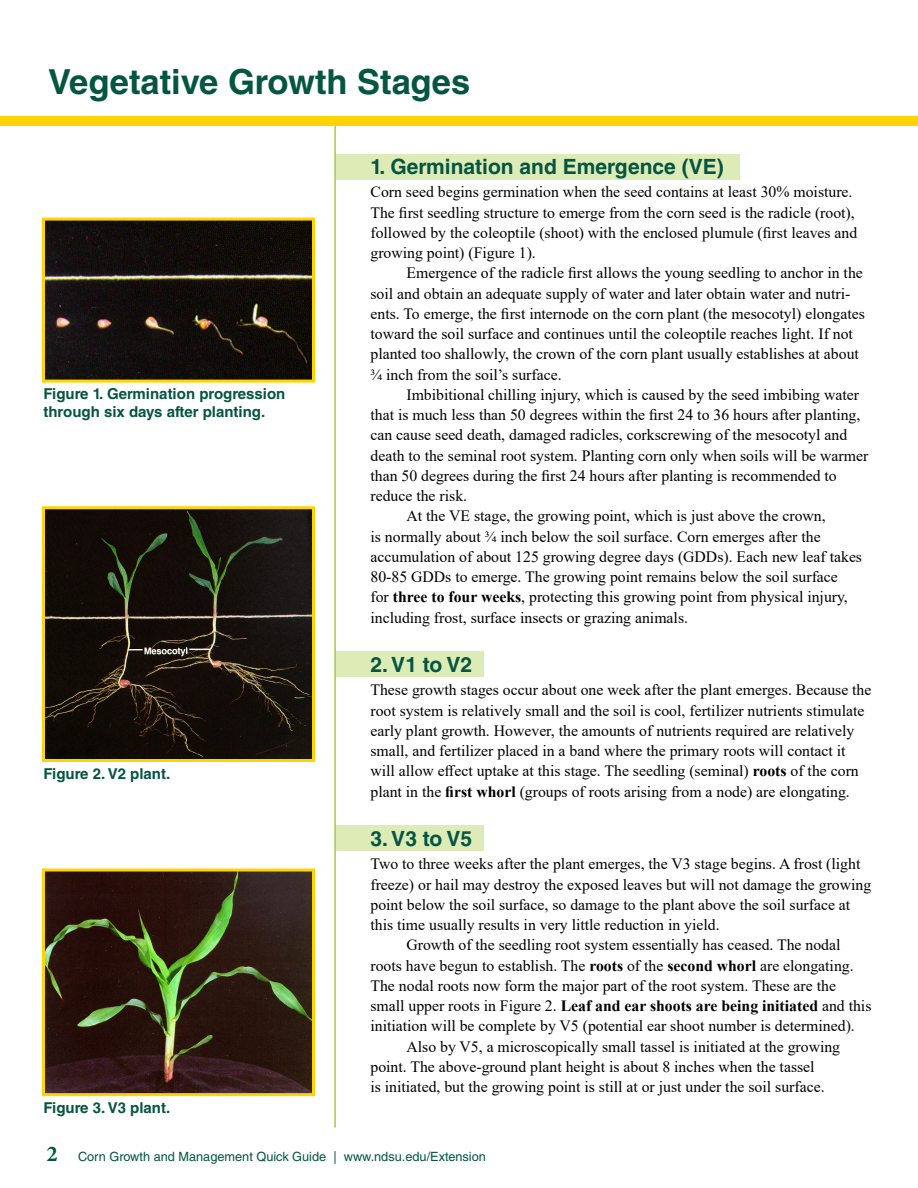
<style>
.page{position:relative;width:918px;height:1188px;background:#fff}
.page>*{position:absolute;margin:0;border:0;box-sizing:border-box;transform-origin:0 0}
.Subhead_1{font:700 34.5px "Helvetica LT Std";color:#045541}
.Subhead_2{font:700 21px "Helvetica LT Std";color:#045541}
.Body_text{font:15.75px/20.2px "Times New Roman";color:#000}
.Captions{font:700 15px/18px "Helvetica LT Std";color:#045541}
.t1{font:12.75px "Helvetica LT Std";color:#045541}
.s1{font-weight:700}
.s2{font-family:"Minion Pro";font-weight:700;font-size:22.5px}
</style>
<div class="page">
<div style="left:335px;top:652px;width:149px;height:25px;background:#ddebb7"></div>
<div style="left:335px;top:826px;width:149px;height:25px;background:#ddebb7"></div>
<div style="left:335px;top:154px;width:405px;height:25px;background:#ddebb7"></div>
<img style="left:46px;top:222px;width:265px;height:157px">
<div style="left:42px;top:218px;width:273px;height:165px;border:3px solid #ffd400"></div>
<img style="left:46px;top:510px;width:265px;height:248px">
<div style="left:42px;top:506px;width:273px;height:256px;border:3px solid #ffd400"></div>
<img style="left:46px;top:872px;width:265px;height:220px">
<div style="left:42px;top:868px;width:273px;height:228px;border:3px solid #ffd400"></div>
<div style="left:0;top:117px;width:918px;height:9px;background:#ffd400"></div>
<hr style="left:334px;top:126px;width:2px;height:1002px;background:#a6ce39">
<h2 class="Subhead_1" style="left:48px;top:61px;width:424px">Vegetative Growth Stages</h2>
<p class="Captions" style="left:44px;top:385px;width:243px">Figure 1. Germination progression through six days after planting.</p>
<p class="Captions" style="left:44px;top:764px;width:128px">Figure 2. V2 plant.</p>
<h3 class="Subhead_2" style="left:370px;top:154px;width:355px">1. Germination and Emergence (VE)</h3>
<p class="Body_text" style="left:370px;top:181px;width:488px">Corn seed begins germination when the seed contains at least 30% moisture.<br>The first seedling structure to emerge from the corn seed is the radicle (root), followed by the coleoptile (shoot) with the enclosed plumule (first leaves and growing point) (Figure 1).</p>
<p class="Body_text" style="left:370px;top:262px;width:496px;text-indent:36px">Emergence of the radicle first allows the young seedling to anchor in the soil and obtain an adequate supply of water and later obtain water and nutri&shy;ents. To emerge, the first internode on the corn plant (the mesocotyl) elongates toward the soil surface and continues until the coleoptile reaches light. If not planted too shallowly, the crown of the corn plant usually establishes at about ¾ inch from the soil’s surface.</p>
<p class="Body_text" style="left:370px;top:384px;width:499px;text-indent:36px">Imbibitional chilling injury, which is caused by the seed imbibing water that is much less than 50 degrees within the first 24 to 36 hours after planting, can cause seed death, damaged radicles, corkscrewing of the mesocotyl and death to the seminal root system. Planting corn only when soils will be warmer than 50 degrees during the first 24 hours after planting is recommended to reduce the risk.</p>
<p class="Body_text" style="left:370px;top:505px;width:493px;text-indent:36px">At the VE stage, the growing point, which is just above the crown,<br>is normally about ¾ inch below the soil surface. Corn emerges after the accumulation of about 125 growing degree days (GDDs). Each new leaf takes 80-85 GDDs to emerge. The growing point remains below the soil surface<br>for <span class="s1">three to four weeks</span>, protecting this growing point from physical injury, including frost, surface insects or grazing animals.</p>
<h3 class="Subhead_2" style="left:370px;top:652px;width:103px">2. V1 to V2</h3>
<p class="Body_text" style="left:370px;top:679px;width:503px">These growth stages occur about one week after the plant emerges. Because the root system is relatively small and the soil is cool, fertilizer nutrients stimulate early plant growth. However, the amounts of nutrients required are relatively small, and fertilizer placed in a band where the primary roots will contact it will allow effect uptake at this stage. The seedling (seminal) <span class="s1">roots</span> of the corn plant in the <span class="s1">first whorl</span> (groups of roots arising from a node) are elongating.</p>
<h3 class="Subhead_2" style="left:370px;top:826px;width:103px">3. V3 to V5</h3>
<p class="Body_text" style="left:370px;top:853px;width:502px">Two to three weeks after the plant emerges, the V3 stage begins. A frost (light freeze) or hail may destroy the exposed leaves but will not damage the growing point below the soil surface, so damage to the plant above the soil surface at this time usually results in very little reduction in yield.</p>
<p class="Body_text" style="left:370px;top:934px;width:503px;text-indent:36px">Growth of the seedling root system essentially has ceased. The nodal roots have begun to establish. The <span class="s1">roots</span> of the <span class="s1">second whorl</span> are elongating.<br>The nodal roots now form the major part of the root system. These are the small upper roots in Figure 2. <span class="s1">Leaf and ear shoots are being initiated</span> and this initiation will be complete by V5 (potential ear shoot number is determined).</p>
<p class="Body_text" style="left:370px;top:1036px;width:471px;text-indent:36px">Also by V5, a microscopically small tassel is initiated at the growing point. The above-ground plant height is about 8 inches when the tassel<br>is initiated, but the growing point is still at or just under the soil surface.</p>
<p class="Captions" style="left:44px;top:1098px;width:128px">Figure 3. V3 plant.</p>
<p class="t1" style="left:46px;top:1149px;width:441px"><span class="s2">2</span> Corn Growth and Management Quick Guide | www.ndsu.edu/Extension</p>
</div>
